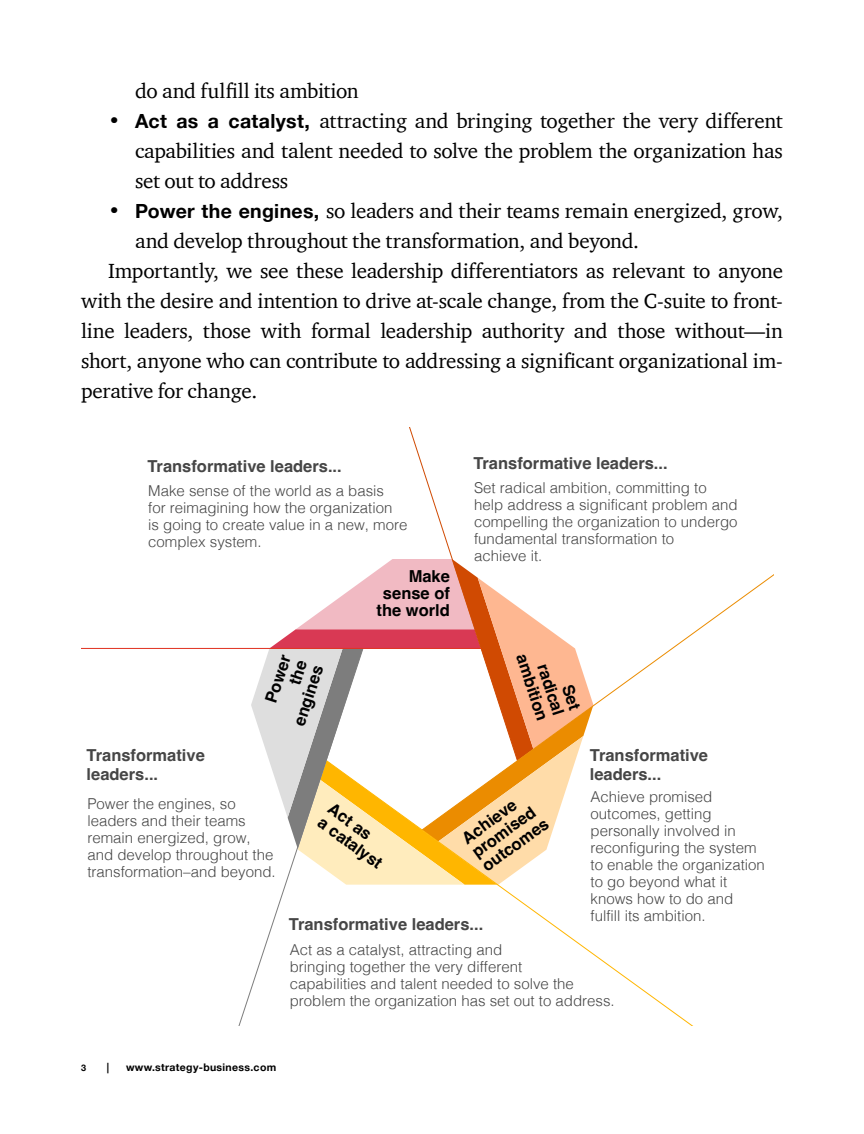
<style>
.page{position:relative;width:864px;height:1134px;background:#fff}
.page>*{position:absolute;margin:0;border:0;box-sizing:border-box;transform-origin:0 0}
.Body_Copy_2022{font:21px/30px "ITC Charter Com";letter-spacing:-.01em;color:#000;text-align:justify}
.t1{font:700 16.5px/18.9px "Helvetica";color:#464646}
.t2{font:700 16.5px/17px "Helvetica";color:#000;text-align:right}
.t3{font:300 15px/17px "Helvetica";color:#464646}
.t4{font:700 10.5px "Helvetica Neue LT Pro";letter-spacing:.03em;color:#000}
.t5{font:700 9px "Helvetica Neue LT Pro";color:#000}
.s1{font-family:"Helvetica Neue LT Pro";font-weight:700;font-size:19.5px}
</style>
<div class="page">
<svg style="left:271px;top:428px;width:199px;height:220px"></svg>
<svg style="left:421px;top:572px;width:353px;height:188px"></svg>
<svg style="left:364px;top:760px;width:329px;height:266px"></svg>
<svg style="left:238px;top:647px;width:126px;height:379px"></svg>
<hr style="left:81px;top:648px;width:400px;height:1px;background:#e0301e">
<p class="Body_Copy_2022" style="left:135px;top:75px;width:225px">do and fulfill its ambition</p>
<p class="Body_Copy_2022" style="left:135px;top:105px;width:650px;text-indent:-27px">• <span class="s1">Act as a catalyst,</span> attracting and bringing together the very different capabilities and talent needed to solve the problem the organization has set out to address</p>
<p class="Body_Copy_2022" style="left:135px;top:195px;width:649px;text-indent:-27px">• <span class="s1">Power the engines,</span> so leaders and their teams remain energized, grow, and develop throughout the transformation, and beyond.</p>
<p class="Body_Copy_2022" style="left:81px;top:255px;width:704px;text-indent:27px">Importantly, we see these leadership differentiators as relevant to anyone with the desire and intention to drive at-scale change, from the C-suite to front&shy;line leaders, those with formal leadership authority and those without—in short, anyone who can contribute to addressing a significant organizational im&shy;perative for change.</p>
<p class="t1" style="left:147px;top:459px;width:196px">Transformative leaders...</p>
<p class="t3" style="left:148px;top:481px;width:261px">Make sense of the world as a basis<br>for reimagining how the organization<br>is going to create value in a new, more complex system.</p>
<p class="t2" style="left:260px;top:713px;width:64px;rotate:-72deg">Power the engines</p>
<p class="t2" style="left:377px;top:570px;width:75px">Make sense of the world</p>
<p class="t1" style="left:473px;top:456px;width:196px">Transformative leaders...</p>
<p class="t3" style="left:474px;top:478px;width:265px">Set radical ambition, committing to help address a significant problem and compelling the organization to undergo fundamental transformation to<br>achieve it.</p>
<p class="t2" style="left:560px;top:642px;width:70px;rotate:72deg">Set radical ambition</p>
<p class="t1" style="left:87px;top:748px;width:120px">Transformative leaders...</p>
<p class="t3" style="left:87px;top:794px;width:190px">Power the engines, so leaders and their teams remain energized, grow, and develop throughout the transformation–and beyond.</p>
<p class="t1" style="left:590px;top:748px;width:120px">Transformative leaders...</p>
<p class="t3" style="left:591px;top:787px;width:176px">Achieve promised outcomes, getting personally involved in reconfiguring the system to enable the organization to go beyond what it knows how to do and fulfill its ambition.</p>
<p class="t2" style="left:460px;top:834px;width:79px;text-align:left;rotate:-36deg">Achieve promised outcomes</p>
<p class="t2" style="left:334px;top:801px;width:77px;text-align:left;rotate:36deg">Act as<br>a catalyst</p>
<p class="t1" style="left:289px;top:917px;width:196px">Transformative leaders...</p>
<p class="t3" style="left:290px;top:940px;width:327px">Act as a catalyst, attracting and<br>bringing together the very different<br>capabilities and talent needed to solve the problem the organization has set out to address.</p>
<p class="t5" style="left:81px;top:1063px;width:7px">3</p>
<p class="t4" style="left:107px;top:1061px;width:4px">|</p>
<p class="t4" style="left:126px;top:1061px;width:152px">www.strategy-business.com</p>
</div>
